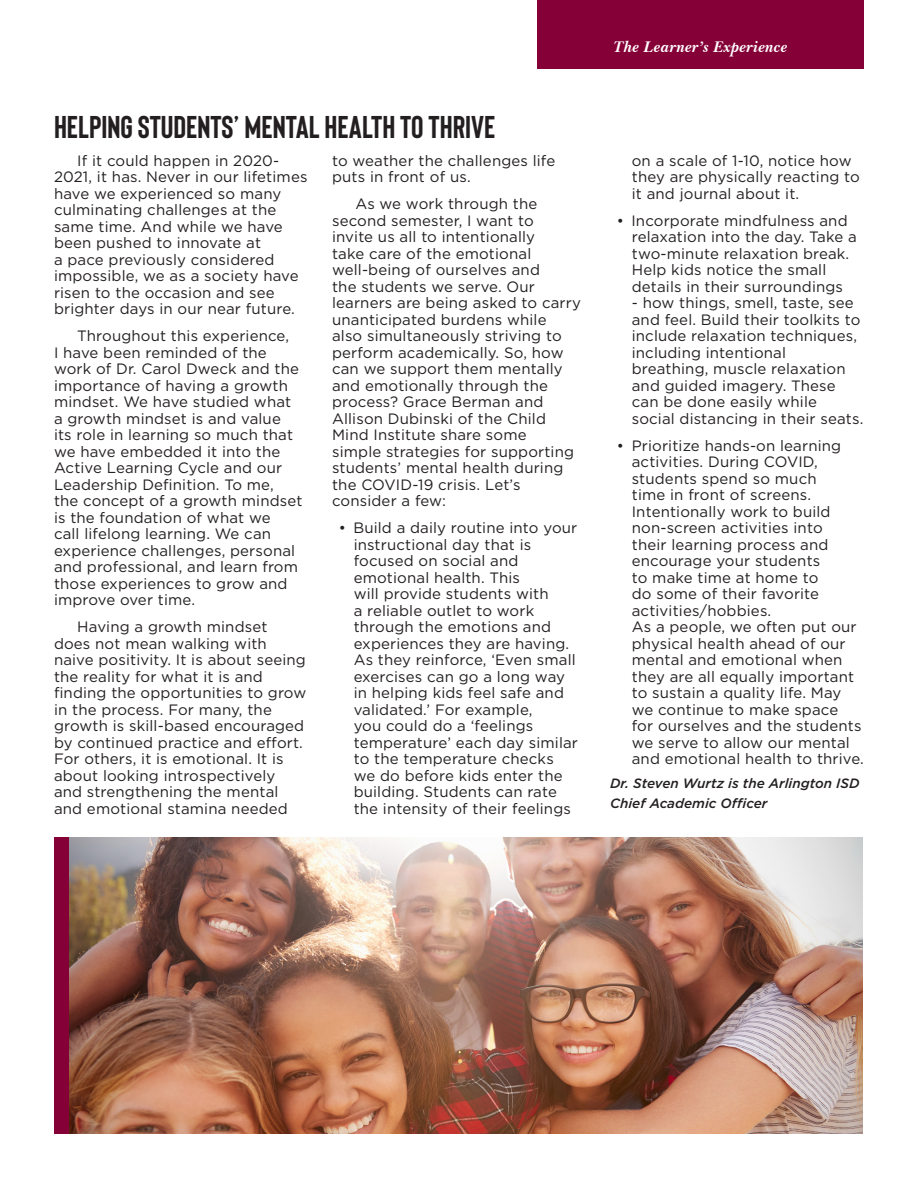
<style>
.page{position:relative;width:918px;height:1188px;background:#fff}
.page>*{position:absolute;margin:0;border:0;box-sizing:border-box;transform-origin:0 0}
.t1{font:700 31.5px "Bison";color:#231f20}
.t2{font:italic 700 15.75px "Baskerville BT";color:#fff}
.t3{font:15px/16.5px "Gotham";letter-spacing:.01em;color:#231f20}
.t4{font:italic 500 13.5px/19.5px "Gotham";color:#231f20}
</style>
<div class="page">
<div style="left:537px;top:0;width:327px;height:69px;background:#860038"></div>
<img style="left:68px;top:837px;width:795px;height:297px">
<div style="left:54px;top:837px;width:14px;height:297px;background:#860038"></div>
<p class="t1" style="left:54px;top:107px;width:443px">HELPING STUDENTS’ MENTAL HEALTH TO THRIVE</p>
<p class="t3" style="left:332px;top:152px;width:225px">to weather the challenges life puts in front of us.</p>
<p class="t3" style="left:332px;top:195px;width:250px;text-indent:23px">As we work through the second semester, I want to<br>invite us all to intentionally<br>take care of the emotional well-being of ourselves and<br>the students we serve. Our learners are being asked to carry unanticipated burdens while<br>also simultaneously striving to perform academically. So, how can we support them mentally and emotionally through the process? Grace Berman and<br>Allison Dubinski of the Child<br>Mind Institute share some<br>simple strategies for supporting students’ mental health during the COVID-19 crisis. Let’s consider a few:</p>
<p class="t3" style="left:339px;top:519px;width:240px">• Build a daily routine into your</p>
<p class="t3" style="left:354px;top:536px;width:226px">instructional day that is focused on social and emotional health. This<br>will provide students with<br>a reliable outlet to work through the emotions and experiences they are having.<br>As they reinforce, ‘Even small exercises can go a long way in helping kids feel safe and validated.’ For example,<br>you could do a ‘feelings temperature’ each day similar to the temperature checks we do before kids enter the building. Students can rate the intensity of their feelings</p>
<p class="t3" style="left:54px;top:152px;width:255px;text-indent:23px">If it could happen in 2020-<br>2021, it has. Never in our lifetimes have we experienced so many culminating challenges at the same time. And while we have been pushed to innovate at<br>a pace previously considered impossible, we as a society have risen to the occasion and see brighter days in our near future.</p>
<p class="t3" style="left:54px;top:327px;width:250px;text-indent:23px">Throughout this experience,<br>I have been reminded of the work of Dr. Carol Dweck and the importance of having a growth mindset. We have studied what a growth mindset is and value<br>its role in learning so much that we have embedded it into the<br>Active Learning Cycle and our<br>Leadership Definition. To me,<br>the concept of a growth mindset is the foundation of what we<br>call lifelong learning. We can experience challenges, personal and professional, and learn from those experiences to grow and improve over time.</p>
<p class="t3" style="left:54px;top:618px;width:254px;text-indent:23px">Having a growth mindset does not mean walking with naive positivity. It is about seeing the reality for what it is and finding the opportunities to grow in the process. For many, the growth is skill-based encouraged by continued practice and effort.<br>For others, it is emotional. It is about looking introspectively and strengthening the mental and emotional stamina needed</p>
<p class="t2" style="left:614px;top:37px;width:176px">The Learner’s Experience</p>
<p class="t3" style="left:632px;top:152px;width:230px">on a scale of 1-10, notice how they are physically reacting to it and journal about it.</p>
<p class="t3" style="left:617px;top:212px;width:232px">• Incorporate mindfulness and</p>
<p class="t3" style="left:632px;top:228px;width:226px">relaxation into the day. Take a two-minute relaxation break.<br>Help kids notice the small details in their surroundings</p>
<p class="t3" style="left:632px;top:294px;width:233px">- how things, smell, taste, see and feel. Build their toolkits to include relaxation techniques, including intentional breathing, muscle relaxation and guided imagery. These can be done easily while social distancing in their seats.</p>
<p class="t3" style="left:617px;top:437px;width:226px">• Prioritize hands-on learning</p>
<p class="t3" style="left:632px;top:453px;width:200px">activities. During COVID, students spend so much time in front of screens.<br>Intentionally work to build non-screen activities into their learning process and encourage your students to make time at home to do some of their favorite activities/hobbies.</p>
<p class="t3" style="left:632px;top:618px;width:234px">As a people, we often put our physical health ahead of our mental and emotional when they are all equally important to sustain a quality life. May we continue to make space<br>for ourselves and the students we serve to allow our mental and emotional health to thrive.</p>
<p class="t4" style="left:610px;top:773px;width:251px">Dr. Steven Wurtz is the Arlington ISD<br>Chief Academic Officer</p>
</div>
